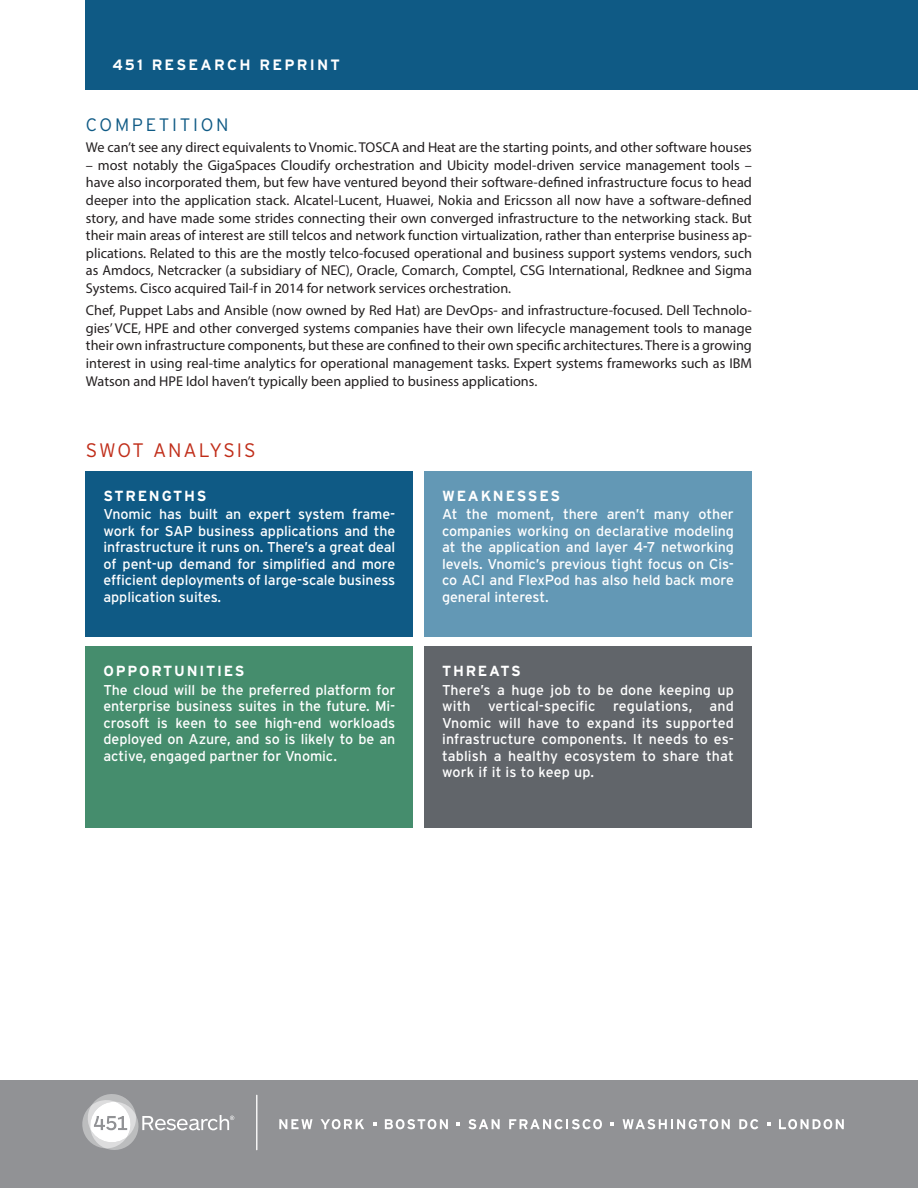
<style>
.page{position:relative;width:918px;height:1188px;background:#fff}
.page>*{position:absolute;margin:0;border:0;box-sizing:border-box;transform-origin:0 0}
.SWOT_Hed{font:300 19.5px "Interstate";letter-spacing:.095em;color:#c02d19}
.Hed_30_Solid_Light{font:300 18px "Interstate";letter-spacing:.15em;color:#0f5a85}
.Header{font:700 15px "Interstate";letter-spacing:.15em;color:#fff}
.SWOT_Head{font:700 14.7px "Interstate";letter-spacing:.12em;color:#fff}
.Myriad_Body{font:14.25px/17.7px "Myriad Pro";color:#231f20;text-align:justify}
.SWOT_Body{font:14.25px/16.5px "Interstate";letter-spacing:-.005em;color:#fff;text-align:justify}
</style>
<div class="page">
<div style="left:0;top:1080px;width:918px;height:108px;background:#919295"></div>
<hr style="left:256px;top:1095px;width:1px;height:55px;background:#fff">
<svg style="left:82px;top:1094px;width:152px;height:56px"></svg>
<svg style="left:279px;top:1119px;width:34px;height:10px"></svg>
<svg style="left:321px;top:1119px;width:43px;height:10px"></svg>
<svg style="left:385px;top:1119px;width:63px;height:10px"></svg>
<svg style="left:468px;top:1119px;width:32px;height:10px"></svg>
<svg style="left:509px;top:1119px;width:93px;height:10px"></svg>
<svg style="left:623px;top:1119px;width:107px;height:10px"></svg>
<svg style="left:739px;top:1119px;width:19px;height:10px"></svg>
<svg style="left:779px;top:1119px;width:65px;height:10px"></svg>
<svg style="left:373px;top:1122px;width:3px;height:4px"></svg>
<svg style="left:456px;top:1122px;width:4px;height:4px"></svg>
<svg style="left:611px;top:1122px;width:3px;height:4px"></svg>
<svg style="left:767px;top:1122px;width:3px;height:4px"></svg>
<div style="left:86px;top:0;width:832px;height:90px;background:#0f5a85"></div>
<div style="left:86px;top:471px;width:327px;height:165px;background:#0f5a85"></div>
<div style="left:424px;top:471px;width:328px;height:165px;background:#6398b5"></div>
<div style="left:86px;top:646px;width:327px;height:182px;background:#458d6d"></div>
<div style="left:424px;top:646px;width:328px;height:182px;background:#61656a"></div>
<p class="Header" style="left:112px;top:55px;width:229px">451 RESEARCH REPRINT</p>
<p class="Hed_30_Solid_Light" style="left:86px;top:114px;width:144px">COMPETITION</p>
<p class="Myriad_Body" style="left:86px;top:138px;width:667px">We can’t see any direct equivalents to Vnomic. TOSCA and Heat are the starting points, and other software houses</p>
<p class="Myriad_Body" style="left:86px;top:156px;width:668px">– most notably the GigaSpaces Cloudify orchestration and Ubicity model-driven service management tools – have also incorporated them, but few have ventured beyond their software-defined infrastructure focus to head deeper into the application stack. Alcatel-Lucent, Huawei, Nokia and Ericsson all now have a software-defined story, and have made some strides connecting their own converged infrastructure to the networking stack. But their main areas of interest are still telcos and network function virtualization, rather than enterprise business ap&shy;plications. Related to this are the mostly telco-focused operational and business support systems vendors, such as Amdocs, Netcracker (a subsidiary of NEC), Oracle, Comarch, Comptel, CSG International, Redknee and Sigma Systems. Cisco acquired Tail-f in 2014 for network services orchestration.</p>
<p class="Myriad_Body" style="left:86px;top:301px;width:668px">Chef, Puppet Labs and Ansible (now owned by Red Hat) are DevOps- and infrastructure-focused. Dell Technolo&shy;gies’ VCE, HPE and other converged systems companies have their own lifecycle management tools to manage their own infrastructure components, but these are confined to their own specific architectures. There is a growing interest in using real-time analytics for operational management tasks. Expert systems frameworks such as IBM Watson and HPE Idol haven’t typically been applied to business applications.</p>
<p class="SWOT_Hed" style="left:86px;top:439px;width:171px">SWOT ANALYSIS</p>
<p class="SWOT_Head" style="left:104px;top:486px;width:105px">STRENGTHS</p>
<p class="SWOT_Body" style="left:104px;top:506px;width:293px">Vnomic has built an expert system frame&shy;work for SAP business applications and the infrastructure it runs on. There’s a great deal of pent-up demand for simplified and more efficient deployments of large-scale business application suites.</p>
<p class="SWOT_Head" style="left:104px;top:662px;width:143px">OPPORTUNITIES</p>
<p class="SWOT_Body" style="left:104px;top:681px;width:293px">The cloud will be the preferred platform for enterprise business suites in the future. Mi&shy;crosoft is keen to see high-end workloads deployed on Azure, and so is likely to be an active, engaged partner for Vnomic.</p>
<p class="SWOT_Head" style="left:442px;top:486px;width:119px">WEAKNESSES</p>
<p class="SWOT_Body" style="left:442px;top:506px;width:293px">At the moment, there aren’t many other companies working on declarative modeling at the application and layer 4-7 networking levels. Vnomic’s previous tight focus on Cis&shy;co ACI and FlexPod has also held back more general interest.</p>
<p class="SWOT_Head" style="left:442px;top:662px;width:80px">THREATS</p>
<p class="SWOT_Body" style="left:442px;top:681px;width:293px">There’s a huge job to be done keeping up with vertical-specific regulations, and Vnomic will have to expand its supported infrastructure components. It needs to es&shy;tablish a healthy ecosystem to share that work if it is to keep up.</p>
</div>
